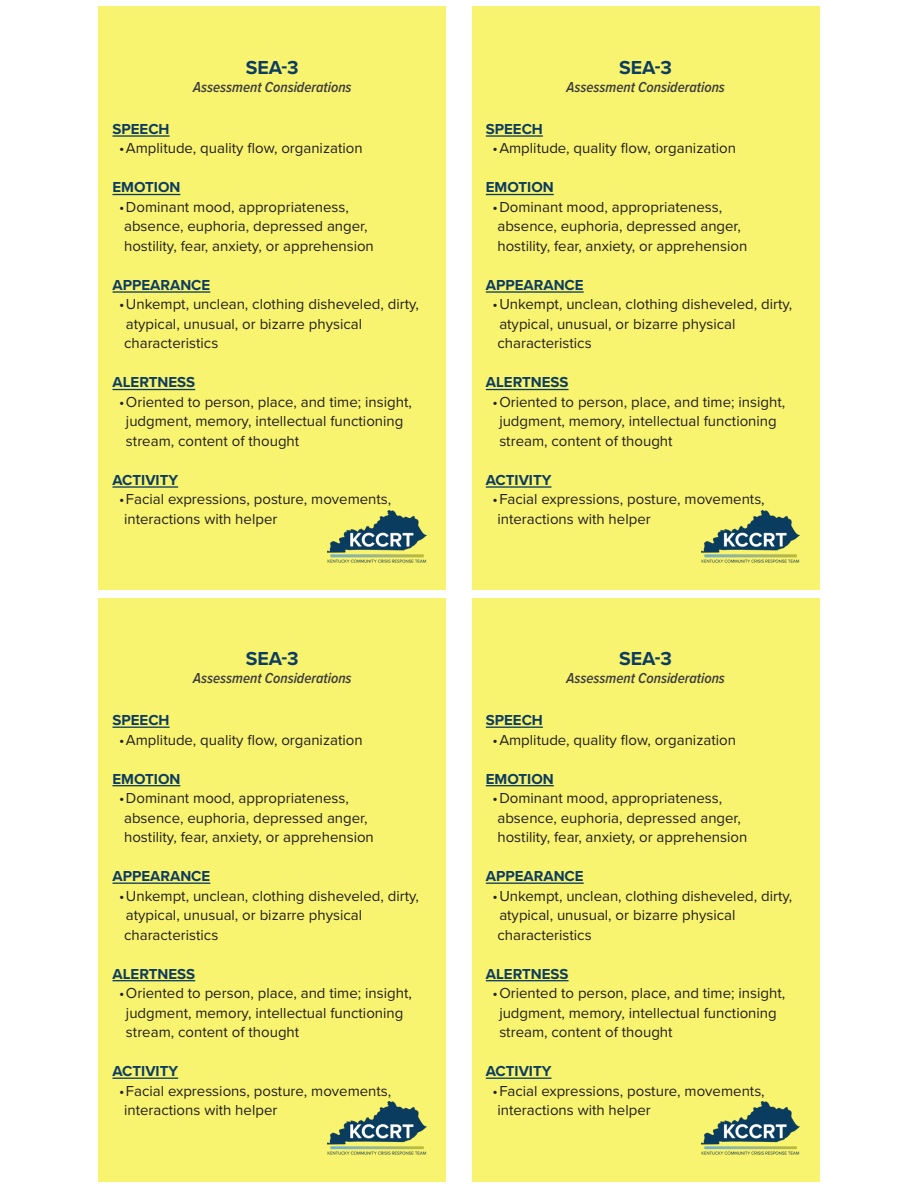
<style>
.page{position:relative;width:918px;height:1188px;background:#fff}
.page>*{position:absolute;margin:0;border:0;box-sizing:border-box;transform-origin:0 0}
.t1{font:700 19.5px "Proxima Nova";color:#0d3c60}
.t2{font:15px/19.5px "Proxima Nova";color:#231f20}
.t3{font:700 15px "Proxima Nova";color:#0d3c60}
.t4{font:italic 600 15px "Proxima Nova Cond";color:#3c3c3d}
</style>
<div class="page">
<div style="left:99px;top:7px;width:347px;height:583px;background:#f9f470"></div>
<img style="left:328px;top:510px;width:98px;height:53px">
<hr style="left:112px;top:135px;width:58px;height:2px;background:#0d3c60">
<hr style="left:112px;top:194px;width:68px;height:1px;background:#0d3c60">
<hr style="left:112px;top:291px;width:98px;height:2px;background:#0d3c60">
<hr style="left:112px;top:389px;width:83px;height:1px;background:#0d3c60">
<hr style="left:112px;top:486px;width:66px;height:2px;background:#0d3c60">
<div style="left:99px;top:598px;width:347px;height:583px;background:#f9f470"></div>
<img style="left:328px;top:1102px;width:98px;height:53px">
<hr style="left:112px;top:727px;width:58px;height:1px;background:#0d3c60">
<hr style="left:112px;top:785px;width:68px;height:1px;background:#0d3c60">
<hr style="left:112px;top:883px;width:98px;height:1px;background:#0d3c60">
<hr style="left:112px;top:980px;width:83px;height:1px;background:#0d3c60">
<hr style="left:112px;top:1078px;width:66px;height:1px;background:#0d3c60">
<div style="left:472px;top:7px;width:347px;height:583px;background:#f9f470"></div>
<img style="left:701px;top:510px;width:99px;height:53px">
<hr style="left:486px;top:135px;width:57px;height:2px;background:#0d3c60">
<hr style="left:486px;top:194px;width:68px;height:1px;background:#0d3c60">
<hr style="left:486px;top:291px;width:98px;height:2px;background:#0d3c60">
<hr style="left:486px;top:389px;width:83px;height:1px;background:#0d3c60">
<hr style="left:486px;top:486px;width:66px;height:2px;background:#0d3c60">
<div style="left:472px;top:598px;width:347px;height:583px;background:#f9f470"></div>
<img style="left:701px;top:1102px;width:99px;height:53px">
<hr style="left:486px;top:727px;width:57px;height:1px;background:#0d3c60">
<hr style="left:486px;top:785px;width:68px;height:1px;background:#0d3c60">
<hr style="left:486px;top:883px;width:98px;height:1px;background:#0d3c60">
<hr style="left:486px;top:980px;width:83px;height:1px;background:#0d3c60">
<hr style="left:486px;top:1078px;width:66px;height:1px;background:#0d3c60">
<p class="t1" style="left:246px;top:53px;width:54px">SEA-3</p>
<p class="t4" style="left:193px;top:76px;width:160px">Assessment Considerations</p>
<p class="t3" style="left:112px;top:118px;width:59px">SPEECH</p>
<p class="t2" style="left:119px;top:138px;width:245px">•Amplitude, quality flow, organization</p>
<p class="t3" style="left:112px;top:176px;width:69px">EMOTION</p>
<p class="t2" style="left:119px;top:197px;width:231px">•Dominant mood, appropriateness,</p>
<p class="t2" style="left:124px;top:216px;width:245px">absence, euphoria, depressed anger,</p>
<p class="t2" style="left:124px;top:236px;width:251px">hostility, fear, anxiety, or apprehension</p>
<p class="t3" style="left:112px;top:274px;width:99px">APPEARANCE</p>
<p class="t2" style="left:126px;top:294px;width:295px;text-indent:-7px">•Unkempt, unclean, clothing disheveled, dirty, atypical, unusual, or bizarre physical</p>
<p class="t2" style="left:124px;top:333px;width:96px">characteristics</p>
<p class="t3" style="left:112px;top:371px;width:84px">ALERTNESS</p>
<p class="t2" style="left:126px;top:392px;width:287px;text-indent:-7px">•Oriented to person, place, and time; insight, judgment, memory, intellectual functioning stream, content of thought</p>
<p class="t3" style="left:112px;top:469px;width:67px">ACTIVITY</p>
<p class="t2" style="left:119px;top:489px;width:274px">•Facial expressions, posture, movements,</p>
<p class="t2" style="left:124px;top:509px;width:155px">interactions with helper</p>
<p class="t1" style="left:246px;top:644px;width:54px">SEA-3</p>
<p class="t4" style="left:193px;top:667px;width:160px">Assessment Considerations</p>
<p class="t3" style="left:112px;top:709px;width:59px">SPEECH</p>
<p class="t2" style="left:119px;top:729px;width:245px">•Amplitude, quality flow, organization</p>
<p class="t3" style="left:112px;top:767px;width:69px">EMOTION</p>
<p class="t2" style="left:119px;top:788px;width:231px">•Dominant mood, appropriateness,</p>
<p class="t2" style="left:124px;top:807px;width:245px">absence, euphoria, depressed anger,</p>
<p class="t2" style="left:124px;top:827px;width:251px">hostility, fear, anxiety, or apprehension</p>
<p class="t3" style="left:112px;top:865px;width:99px">APPEARANCE</p>
<p class="t2" style="left:126px;top:885px;width:295px;text-indent:-7px">•Unkempt, unclean, clothing disheveled, dirty, atypical, unusual, or bizarre physical</p>
<p class="t2" style="left:124px;top:924px;width:96px">characteristics</p>
<p class="t3" style="left:112px;top:962px;width:84px">ALERTNESS</p>
<p class="t2" style="left:126px;top:983px;width:287px;text-indent:-7px">•Oriented to person, place, and time; insight, judgment, memory, intellectual functioning stream, content of thought</p>
<p class="t3" style="left:112px;top:1060px;width:67px">ACTIVITY</p>
<p class="t2" style="left:119px;top:1080px;width:274px">•Facial expressions, posture, movements,</p>
<p class="t2" style="left:124px;top:1100px;width:155px">interactions with helper</p>
<p class="t1" style="left:619px;top:53px;width:54px">SEA-3</p>
<p class="t4" style="left:566px;top:76px;width:160px">Assessment Considerations</p>
<p class="t3" style="left:486px;top:118px;width:59px">SPEECH</p>
<p class="t2" style="left:493px;top:138px;width:245px">•Amplitude, quality flow, organization</p>
<p class="t3" style="left:486px;top:176px;width:69px">EMOTION</p>
<p class="t2" style="left:493px;top:197px;width:231px">•Dominant mood, appropriateness,</p>
<p class="t2" style="left:497px;top:216px;width:245px">absence, euphoria, depressed anger,</p>
<p class="t2" style="left:497px;top:236px;width:251px">hostility, fear, anxiety, or apprehension</p>
<p class="t3" style="left:486px;top:274px;width:99px">APPEARANCE</p>
<p class="t2" style="left:499px;top:294px;width:295px;text-indent:-7px">•Unkempt, unclean, clothing disheveled, dirty, atypical, unusual, or bizarre physical</p>
<p class="t2" style="left:497px;top:333px;width:96px">characteristics</p>
<p class="t3" style="left:486px;top:371px;width:84px">ALERTNESS</p>
<p class="t2" style="left:499px;top:392px;width:287px;text-indent:-7px">•Oriented to person, place, and time; insight, judgment, memory, intellectual functioning stream, content of thought</p>
<p class="t3" style="left:486px;top:469px;width:67px">ACTIVITY</p>
<p class="t2" style="left:493px;top:489px;width:274px">•Facial expressions, posture, movements,</p>
<p class="t2" style="left:497px;top:509px;width:155px">interactions with helper</p>
<p class="t1" style="left:619px;top:644px;width:54px">SEA-3</p>
<p class="t4" style="left:566px;top:667px;width:160px">Assessment Considerations</p>
<p class="t3" style="left:486px;top:709px;width:59px">SPEECH</p>
<p class="t2" style="left:493px;top:729px;width:245px">•Amplitude, quality flow, organization</p>
<p class="t3" style="left:486px;top:767px;width:69px">EMOTION</p>
<p class="t2" style="left:493px;top:788px;width:231px">•Dominant mood, appropriateness,</p>
<p class="t2" style="left:497px;top:807px;width:245px">absence, euphoria, depressed anger,</p>
<p class="t2" style="left:497px;top:827px;width:251px">hostility, fear, anxiety, or apprehension</p>
<p class="t3" style="left:486px;top:865px;width:99px">APPEARANCE</p>
<p class="t2" style="left:499px;top:885px;width:295px;text-indent:-7px">•Unkempt, unclean, clothing disheveled, dirty, atypical, unusual, or bizarre physical</p>
<p class="t2" style="left:497px;top:924px;width:96px">characteristics</p>
<p class="t3" style="left:486px;top:962px;width:84px">ALERTNESS</p>
<p class="t2" style="left:499px;top:983px;width:287px;text-indent:-7px">•Oriented to person, place, and time; insight, judgment, memory, intellectual functioning stream, content of thought</p>
<p class="t3" style="left:486px;top:1060px;width:67px">ACTIVITY</p>
<p class="t2" style="left:493px;top:1080px;width:274px">•Facial expressions, posture, movements,</p>
<p class="t2" style="left:497px;top:1100px;width:155px">interactions with helper</p>
</div>
